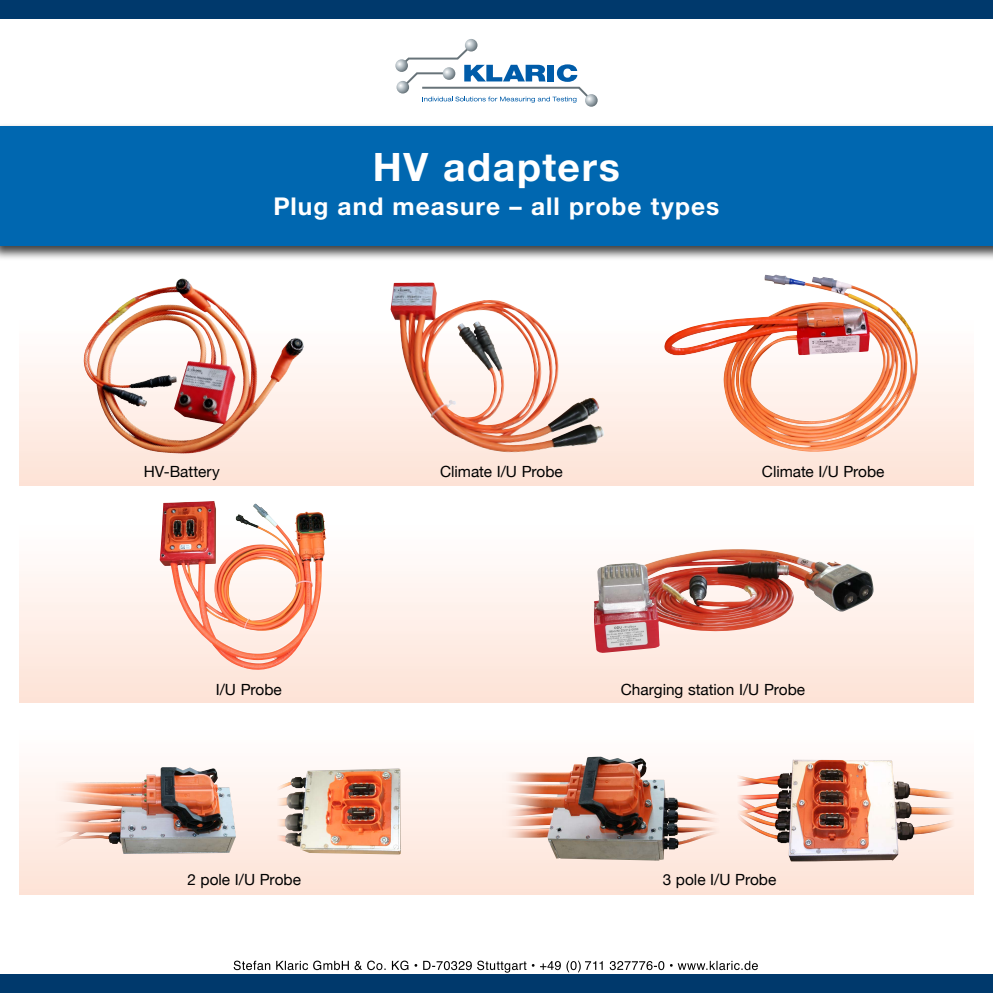
<style>
.page{position:relative;width:993px;height:993px;background:#fff}
.page>*{position:absolute;margin:0;border:0;box-sizing:border-box;transform-origin:0 0}
.t1{font:700 39.2px "Helvetica Neue";letter-spacing:.04em;color:#fff}
.t2{font:700 24.5px "Helvetica Neue";letter-spacing:.04em;color:#fff}
.t3{font:15.4px "Helvetica Neue";letter-spacing:-.005em;color:#000}
</style>
<div class="page">
<div style="left:20px;top:522px;width:952px;height:180px;background:linear-gradient(to bottom,#fff,#fde3d6)"></div>
<div style="left:20px;top:727px;width:952px;height:167px;background:linear-gradient(to bottom,#fff,#fde2d6)"></div>
<div style="left:20px;top:317px;width:952px;height:168px;background:linear-gradient(to bottom,#fff,#fde3d6)"></div>
<svg style="left:395px;top:39px;width:202px;height:68px"></svg>
<div style="left:0;top:0;width:992px;height:19px;background:#00396c"></div>
<div style="left:0;top:973px;width:992px;height:19px;background:#00396c"></div>
<svg style="left:233px;top:960px;width:524px;height:12px"></svg>
<div style="left:0;top:123px;width:992px;height:140px;background:#000;opacity:.75"></div>
<div style="left:0;top:126px;width:992px;height:120px;background:#0067b0"></div>
<img style="left:83px;top:278px;width:221px;height:176px">
<img style="left:390px;top:282px;width:214px;height:172px">
<img style="left:593px;top:549px;width:281px;height:104px">
<img style="left:159px;top:501px;width:167px;height:171px">
<img style="left:662px;top:274px;width:261px;height:179px">
<img style="left:49px;top:766px;width:187px;height:87px">
<img style="left:275px;top:768px;width:126px;height:86px">
<img style="left:487px;top:756px;width:234px;height:104px">
<img style="left:736px;top:759px;width:218px;height:102px">
<h1 class="t1" style="left:373px;top:143px;width:248px">HV adapters</h1>
<h2 class="t2" style="left:273px;top:191px;width:447px">Plug and measure – all probe types</h2>
<p class="t3" style="left:144px;top:458px;width:78px">HV-Battery</p>
<p class="t3" style="left:440px;top:458px;width:124px">Climate I/U Probe</p>
<p class="t3" style="left:761px;top:458px;width:124px">Climate I/U Probe</p>
<p class="t3" style="left:215px;top:676px;width:68px">I/U Probe</p>
<p class="t3" style="left:187px;top:866px;width:115px">2 pole I/U Probe</p>
<p class="t3" style="left:620px;top:676px;width:186px">Charging station I/U Probe</p>
<p class="t3" style="left:662px;top:866px;width:115px">3 pole I/U Probe</p>
</div>
